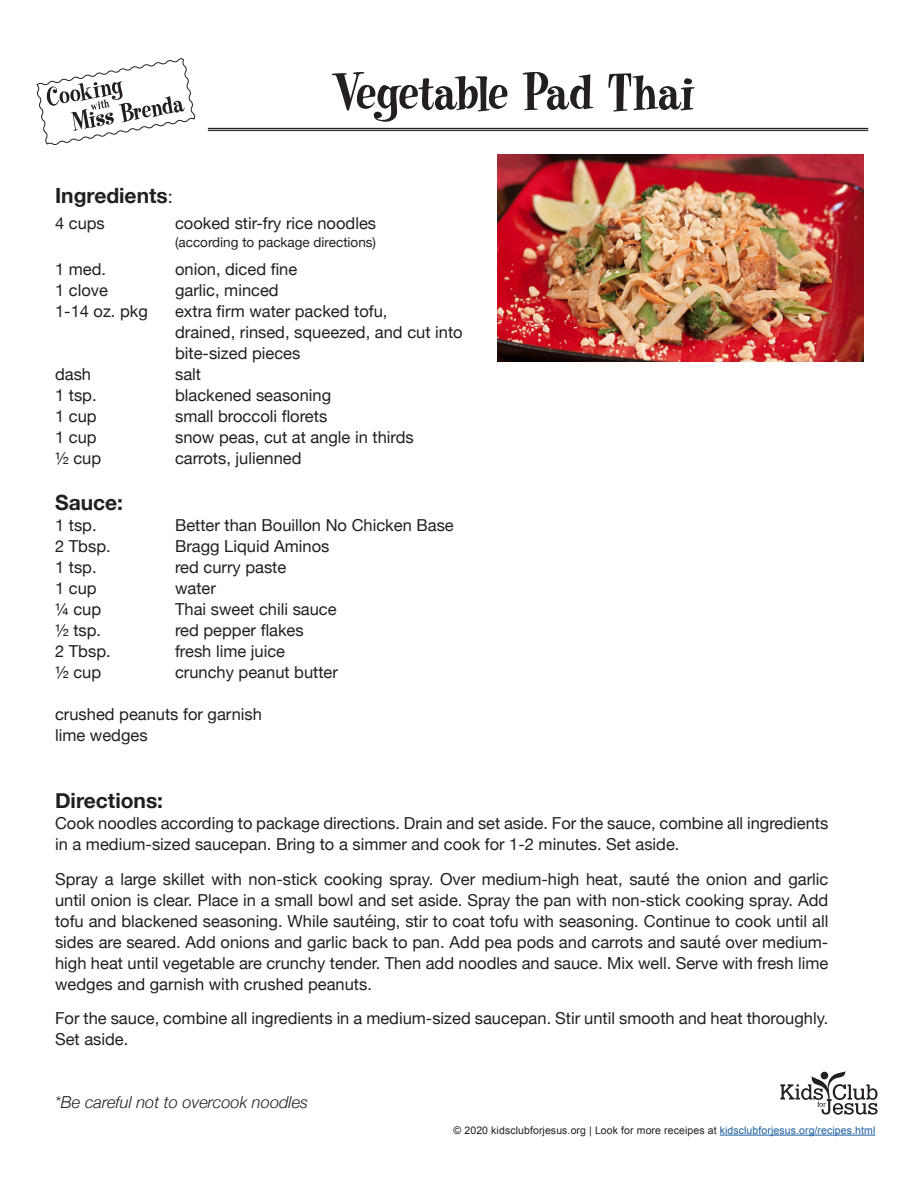
<style>
.page{position:relative;width:918px;height:1188px;background:#fff}
.page>*{position:absolute;margin:0;border:0;box-sizing:border-box;transform-origin:0 0}
.t1{font:55.05px "Heatwave";letter-spacing:-.02em;color:#231f20}
.t2{font:700 21px "Helvetica Neue";color:#231f20}
.t3{font:16.5px/21px "Helvetica Neue";color:#231f20}
.t4{font:italic 300 16.5px "Helvetica Neue";color:#231f20}
.t5{font:13.5px "Helvetica Neue";color:#231f20}
.t6{font:10.5px "Arial";letter-spacing:.01em;color:#231f20}
.s1{font-weight:400;font-size:18px}
.s2{color:#175d9e}
</style>
<div class="page">
<hr style="left:720px;top:1135px;width:155px;height:1px;background:#175d9e">
<svg style="left:780px;top:1071px;width:98px;height:44px"></svg>
<svg style="left:36px;top:58px;width:159px;height:87px"></svg>
<hr style="left:208px;top:128px;width:660px;height:1px;background:#242021">
<hr style="left:208px;top:130px;width:660px;height:1px;background:#242021">
<img style="left:498px;top:154px;width:366px;height:208px">
<p class="t2" style="left:55px;top:179px;width:119px">Ingredients<span class="s1">:</span></p>
<p class="t1" style="left:333px;top:59px;width:364px">Vegetable Pad Thai</p>
<p class="t3" style="left:55px;top:214px;width:51px">4 cups</p>
<p class="t3" style="left:175px;top:214px;width:203px">cooked stir-fry rice noodles</p>
<p class="t5" style="left:175px;top:233px;width:203px">(according to package directions)</p>
<p class="t3" style="left:55px;top:260px;width:53px">1 med.</p>
<p class="t3" style="left:175px;top:260px;width:124px">onion, diced fine</p>
<p class="t3" style="left:55px;top:281px;width:54px">1 clove</p>
<p class="t3" style="left:175px;top:281px;width:105px">garlic, minced</p>
<p class="t3" style="left:55px;top:302px;width:94px">1-14 oz. pkg</p>
<p class="t3" style="left:175px;top:302px;width:289px">extra firm water packed tofu,<br>drained, rinsed, squeezed, and cut into bite-sized pieces</p>
<p class="t3" style="left:55px;top:365px;width:38px">dash</p>
<p class="t3" style="left:175px;top:365px;width:27px">salt</p>
<p class="t3" style="left:55px;top:386px;width:43px">1 tsp.</p>
<p class="t3" style="left:175px;top:386px;width:158px">blackened seasoning</p>
<p class="t3" style="left:55px;top:407px;width:43px">1 cup</p>
<p class="t3" style="left:175px;top:407px;width:154px">small broccoli florets</p>
<p class="t3" style="left:55px;top:428px;width:43px">1 cup</p>
<p class="t3" style="left:175px;top:428px;width:240px">snow peas, cut at angle in thirds</p>
<p class="t3" style="left:55px;top:449px;width:48px">½ cup</p>
<p class="t3" style="left:175px;top:449px;width:128px">carrots, julienned</p>
<p class="t2" style="left:55px;top:486px;width:70px">Sauce:</p>
<p class="t3" style="left:55px;top:516px;width:43px">1 tsp.</p>
<p class="t3" style="left:175px;top:516px;width:280px">Better than Bouillon No Chicken Base</p>
<p class="t3" style="left:55px;top:537px;width:57px">2 Tbsp.</p>
<p class="t3" style="left:175px;top:537px;width:156px">Bragg Liquid Aminos</p>
<p class="t3" style="left:55px;top:558px;width:43px">1 tsp.</p>
<p class="t3" style="left:175px;top:558px;width:113px">red curry paste</p>
<p class="t3" style="left:55px;top:579px;width:43px">1 cup</p>
<p class="t3" style="left:175px;top:579px;width:42px">water</p>
<p class="t3" style="left:55px;top:600px;width:48px">¼ cup</p>
<p class="t3" style="left:175px;top:600px;width:163px">Thai sweet chili sauce</p>
<p class="t3" style="left:55px;top:621px;width:48px">½ tsp.</p>
<p class="t3" style="left:175px;top:621px;width:130px">red pepper flakes</p>
<p class="t3" style="left:55px;top:642px;width:57px">2 Tbsp.</p>
<p class="t3" style="left:175px;top:642px;width:112px">fresh lime juice</p>
<p class="t3" style="left:55px;top:663px;width:48px">½ cup</p>
<p class="t3" style="left:175px;top:663px;width:164px">crunchy peanut butter</p>
<p class="t3" style="left:55px;top:705px;width:208px">crushed peanuts for garnish</p>
<p class="t3" style="left:55px;top:726px;width:94px">lime wedges</p>
<p class="t2" style="left:55px;top:784px;width:110px">Directions:</p>
<p class="t3" style="left:55px;top:814px;width:775px">Cook noodles according to package directions. Drain and set aside. For the sauce, combine all ingredients in a medium-sized saucepan. Bring to a simmer and cook for 1-2 minutes. Set aside.</p>
<p class="t3" style="left:55px;top:869px;width:775px;text-align:justify">Spray a large skillet with non-stick cooking spray. Over medium-high heat, sauté the onion and garlic until onion is clear. Place in a small bowl and set aside. Spray the pan with non-stick cooking spray. Add tofu and blackened seasoning. While sautéing, stir to coat tofu with seasoning. Continue to cook until all sides are seared. Add onions and garlic back to pan. Add pea pods and carrots and sauté over medium&shy;high heat until vegetable are crunchy tender. Then add noodles and sauce. Mix well. Serve with fresh lime wedges and garnish with crushed peanuts.</p>
<p class="t3" style="left:55px;top:1009px;width:775px">For the sauce, combine all ingredients in a medium-sized saucepan. Stir until smooth and heat thoroughly.<br>Set aside.</p>
<p class="t4" style="left:55px;top:1089px;width:255px">*Be careful not to overcook noodles</p>
<p class="t6" style="left:454px;top:1123px;width:423px">© 2020 kidsclubforjesus.org | Look for more receipes at <span class="s2">kidsclubforjesus.org/recipes.html</span></p>
</div>
